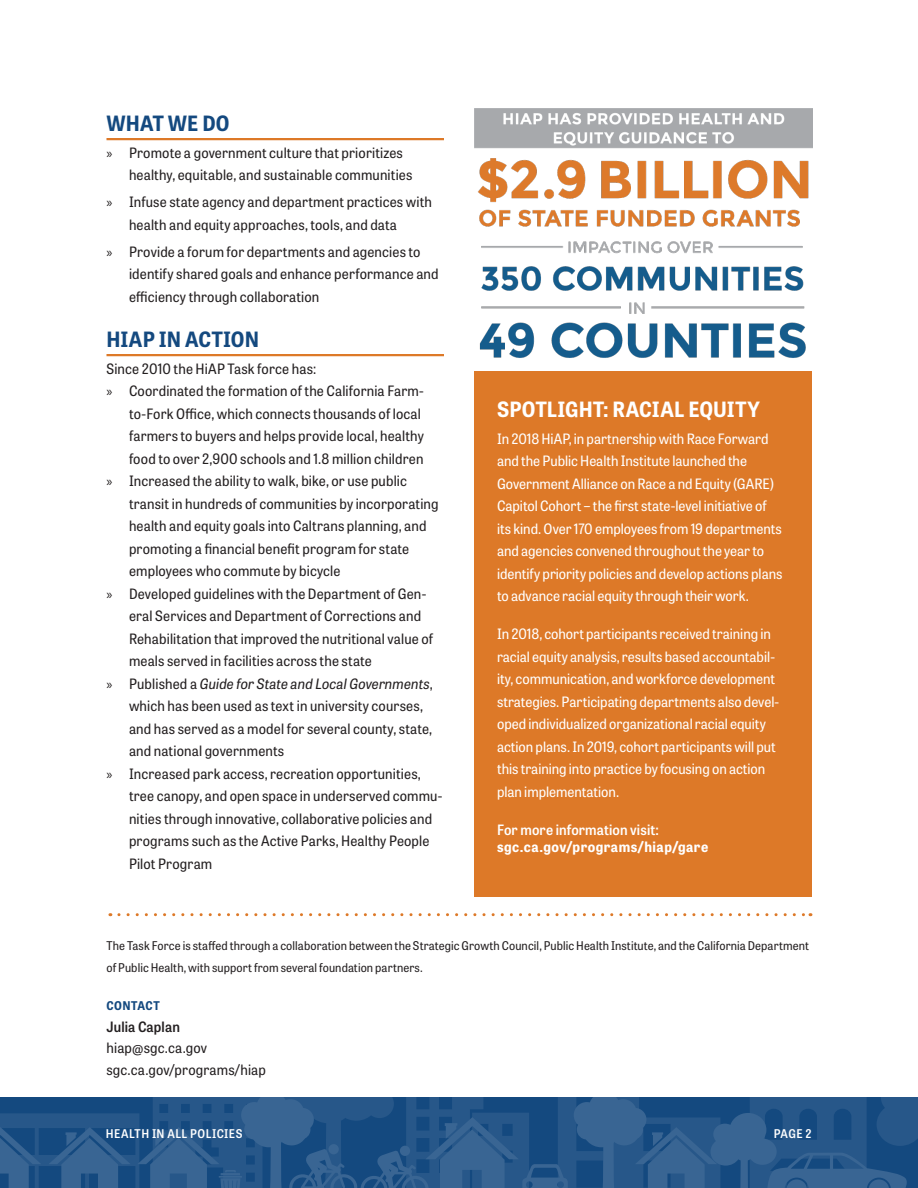
<style>
.page{position:relative;width:918px;height:1188px;background:#fff}
.page>*{position:absolute;margin:0;border:0;box-sizing:border-box;transform-origin:0 0}
._0_-_Header_1{font:700 21px "Tablet Gothic Narrow";letter-spacing:.01em;color:#fff}
._0_-_Header_1_-_Unde{font:700 21px "Tablet Gothic Narrow";letter-spacing:.005em;color:#14497f}
._0_-_First_Paragraph{font:14.25px/22.5px "Tablet Gothic Narrow";letter-spacing:.01em;color:#231f20}
._0_-_First_Paragraph-2{font:14.25px/22.5px "Tablet Gothic Narrow";letter-spacing:-.005em;color:#fff}
._0_-_First_Paragraph-3{font:700 14.25px/16.5px "Tablet Gothic Narrow";letter-spacing:.035em;color:#fff}
._0_-_First_Paragraph-4{font:14.25px "Tablet Gothic Narrow Sb";letter-spacing:.01em;color:#231f20}
._0_-_First_Paragraph-5{font:12px/22.5px "Tablet Gothic Narrow";letter-spacing:.01em;color:#231f20}
._0_-_Indexes{font:12px "Tablet Gothic Narrow Sb";letter-spacing:.035em;color:#fff}
._0_-_Indexes-2{font:700 12px "Tablet Gothic Narrow";letter-spacing:.04em;color:#14497f}
.s1{font-family:"Myriad Pro"}
.s2{font-style:italic}
.s3{font-family:"Tablet Gothic Narrow Sb";font-weight:400}
</style>
<div class="page">
<svg style="left:0;top:1097px;width:918px;height:91px;background:#265688"></svg>
<div style="left:475px;top:372px;width:337px;height:525px;background:#dd7928"></div>
<svg style="left:119px;top:913px;width:692px;height:3px"></svg>
<hr style="left:106px;top:138px;width:338px;height:2px;background:#dd7928">
<hr style="left:106px;top:354px;width:338px;height:2px;background:#dd7928">
<img style="left:475px;top:108px;width:338px;height:250px">
<p class="_0_-_Header_1_-_Unde" style="left:106px;top:108px;width:125px">WHAT WE DO</p>
<p class="_0_-_First_Paragraph" style="left:129px;top:141px;width:285px;text-indent:-22px"><span class="s1">»</span> Promote a government culture that prioritizes healthy, equitable, and sustainable communities</p>
<p class="_0_-_First_Paragraph" style="left:129px;top:190px;width:305px;text-indent:-22px"><span class="s1">»</span> Infuse state agency and department practices with health and equity approaches, tools, and data</p>
<p class="_0_-_First_Paragraph" style="left:129px;top:240px;width:311px;text-indent:-22px"><span class="s1">»</span> Provide a forum for departments and agencies to identify shared goals and enhance performance and efficiency through collaboration</p>
<p class="_0_-_Header_1_-_Unde" style="left:106px;top:324px;width:154px">HIAP IN ACTION</p>
<p class="_0_-_First_Paragraph" style="left:106px;top:357px;width:211px">Since 2010 the HiAP Task force has:</p>
<p class="_0_-_First_Paragraph" style="left:129px;top:379px;width:296px;text-indent:-22px"><span class="s1">»</span> Coordinated the formation of the California Farm&shy;to-Fork Office, which connects thousands of local farmers to buyers and helps provide local, healthy food to over 2,900 schools and 1.8 million children</p>
<p class="_0_-_First_Paragraph" style="left:129px;top:469px;width:311px;text-indent:-22px"><span class="s1">»</span> Increased the ability to walk, bike, or use public transit in hundreds of communities by incorporating health and equity goals into Caltrans planning, and promoting a financial benefit program for state employees who commute by bicycle</p>
<p class="_0_-_First_Paragraph" style="left:129px;top:582px;width:306px;text-indent:-22px"><span class="s1">»</span> Developed guidelines with the Department of Gen&shy;eral Services and Department of Corrections and Rehabilitation that improved the nutritional value of meals served in facilities across the state</p>
<p class="_0_-_First_Paragraph" style="left:129px;top:672px;width:305px;text-indent:-22px"><span class="s1">»</span> Published a <span class="s2">Guide for State and Local Governments</span>, which has been used as text in university courses, and has served as a model for several county, state, and national governments</p>
<p class="_0_-_First_Paragraph" style="left:129px;top:762px;width:315px;text-indent:-22px"><span class="s1">»</span> Increased park access, recreation opportunities, tree canopy, and open space in underserved commu&shy;nities through innovative, collaborative policies and programs such as the Active Parks, Healthy People Pilot Program</p>
<p class="_0_-_Header_1" style="left:497px;top:394px;width:264px">SPOTLIGHT: RACIAL EQUITY</p>
<p class="_0_-_First_Paragraph-2" style="left:497px;top:427px;width:287px">In 2018 HiAP, in partnership with Race Forward and the Public Health Institute launched the Government Alliance on Race a nd Equity (GARE)<br>Capitol Cohort – the first state-level initiative of its kind. Over 170 employees from 19 departments and agencies convened throughout the year to identify priority policies and develop actions plans to advance racial equity through their work.</p>
<p class="_0_-_First_Paragraph-2" style="left:497px;top:622px;width:284px">In 2018, cohort participants received training in racial equity analysis, results based accountabil&shy;ity, communication, and workforce development strategies. Participating departments also devel&shy;oped individualized organizational racial equity action plans. In 2019, cohort participants will put this training into practice by focusing on action plan implementation.</p>
<p class="_0_-_First_Paragraph-3" style="left:497px;top:821px;width:213px"><span class="s3">For more information visit: </span>sgc.ca.gov/programs/hiap/gare</p>
<p class="_0_-_First_Paragraph-5" style="left:106px;top:934px;width:704px">The Task Force is staffed through a collaboration between the Strategic Growth Council, Public Health Institute, and the California Department of Public Health, with support from several foundation partners.</p>
<p class="_0_-_Indexes-2" style="left:106px;top:997px;width:55px">CONTACT</p>
<p class="_0_-_First_Paragraph-4" style="left:106px;top:1017px;width:75px">Julia Caplan</p>
<p class="_0_-_First_Paragraph" style="left:106px;top:1036px;width:102px">hiap@sgc.ca.gov</p>
<p class="_0_-_First_Paragraph" style="left:106px;top:1058px;width:161px">sgc.ca.gov/programs/hiap</p>
<p class="_0_-_Indexes" style="left:106px;top:1125px;width:138px">HEALTH IN ALL POLICIES</p>
<p class="_0_-_Indexes" style="left:774px;top:1125px;width:39px">PAGE 2</p>
</div>
